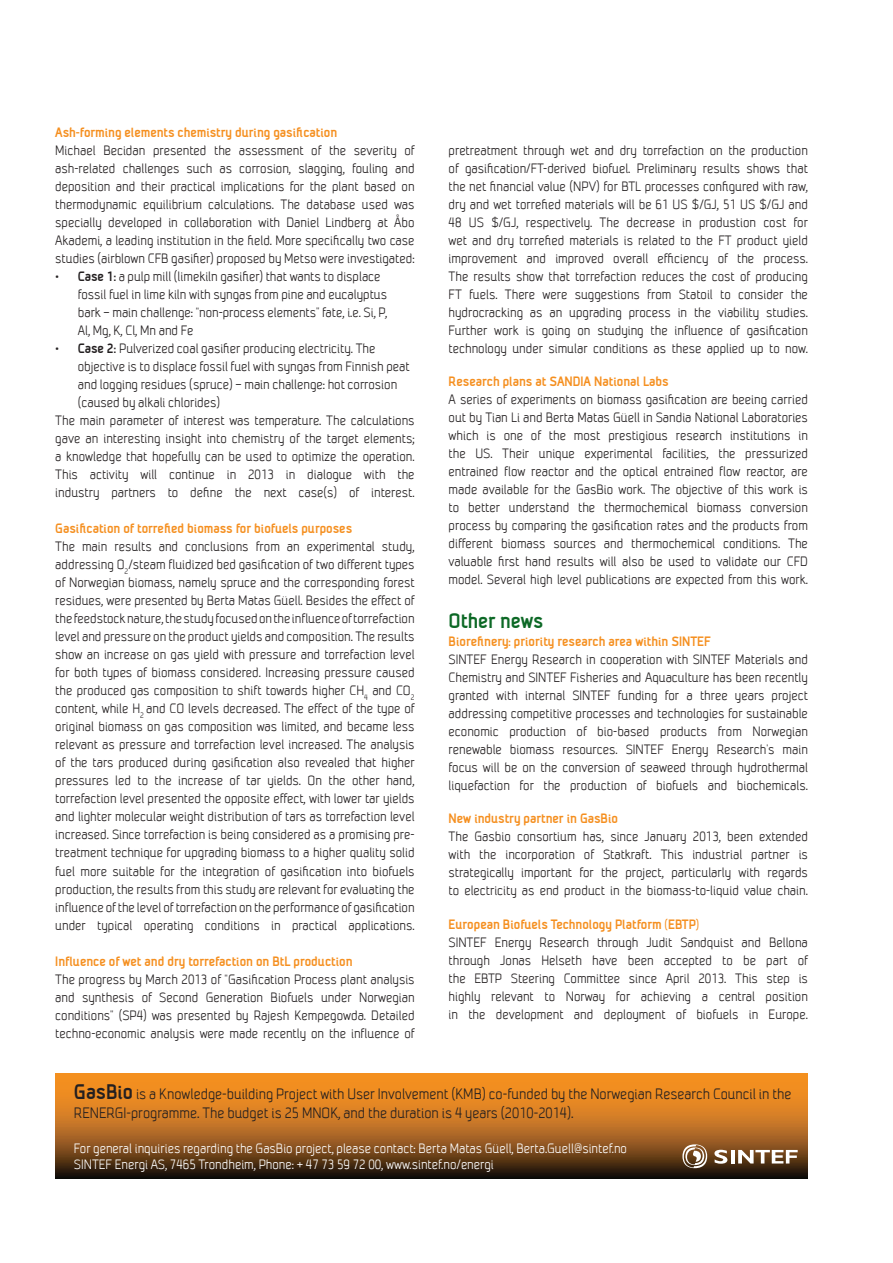
<style>
.page{position:relative;width:893px;height:1263px;background:#fff}
.page>*{position:absolute;margin:0;border:0;box-sizing:border-box;transform-origin:0 0}
.overskrift_2{font:700 21px "SINTEF";color:#0d6926}
.t1{font:15px/19.5px "SINTEF";color:#231f20}
.brødtekst{font:13.5px/18px "SINTEF";color:#231f20;text-align:justify}
.overskrift_3{font:700 13.5px "SINTEF";color:#f58f1f}
.t2{font:13.5px/16.2px "SINTEF";color:#fff}
.brødtekst-2{font:700 13.5px "SINTEF";color:#f58f1f}
.s1{font-weight:700}
.s2{font-weight:700;font-size:21px}
</style>
<div class="page">
<svg style="left:55px;top:1073px;width:753px;height:105px;background:#ac661f"></svg>
<svg style="left:682px;top:1144px;width:25px;height:24px"></svg>
<svg style="left:714px;top:1150px;width:84px;height:14px"></svg>
<p class="brødtekst-2" style="left:55px;top:125px;width:283px">Ash-forming elements chemistry during gasification</p>
<p class="brødtekst" style="left:55px;top:142px;width:361px">Michael Becidan presented the assessment of the severity of ash-related challenges such as corrosion, slagging, fouling and deposition and their practical implications for the plant based on thermodynamic equilibrium calculations. The database used was specially developed in collaboration with Daniel Lindberg at Åbo Akademi, a leading institution in the field. More specifically two case studies (airblown CFB gasifier) proposed by Metso were investigated:</p>
<p class="brødtekst" style="left:78px;top:268px;width:311px;text-align:left;text-indent:-23px">• <span class="s1">Case 1:</span> a pulp mill (limekiln gasifier) that wants to displace fossil fuel in lime kiln with syngas from pine and eucalyptus bark – main challenge: “non-process elements” fate, i.e. Si, P, Al, Mg, K, Cl, Mn and Fe</p>
<p class="brødtekst" style="left:55px;top:340px;width:322px">• <span class="s1">Case 2:</span> Pulverized coal gasifier producing electricity. The</p>
<p class="brødtekst" style="left:78px;top:358px;width:333px">objective is to displace fossil fuel with syngas from Finnish peat</p>
<p class="brødtekst" style="left:78px;top:376px;width:321px">and logging residues (spruce) – main challenge: hot corrosion (caused by alkali chlorides)</p>
<p class="brødtekst" style="left:55px;top:412px;width:361px">The main parameter of interest was temperature. The calculations gave an interesting insight into chemistry of the target elements; a knowledge that hopefully can be used to optimize the operation.<br>This activity will continue in 2013 in dialogue with the industry partners to define the next case(s) of interest.</p>
<p class="overskrift_3" style="left:55px;top:521px;width:298px">Gasification of torrefied biomass for biofuels purposes</p>
<p class="brødtekst" style="left:55px;top:538px;width:361px">The main results and conclusions from an experimental study, addressing O<sub>2</sub>/steam fluidized bed gasification of two different types of Norwegian biomass, namely spruce and the corresponding forest residues, were presented by Berta Matas Güell. Besides the effect of the feedstock nature, the study focused on the influence of torrefaction level and pressure on the product yields and composition. The results show an increase on gas yield with pressure and torrefaction level for both types of biomass considered. Increasing pressure caused the produced gas composition to shift towards higher CH<sub>4</sub> and CO<sub>2 </sub>content, while H<sub>2</sub> and CO levels decreased. The effect of the type of original biomass on gas composition was limited, and became less relevant as pressure and torrefaction level increased. The analysis of the tars produced during gasification also revealed that higher pressures led to the increase of tar yields. On the other hand, torrefaction level presented the opposite effect, with lower tar yields and lighter molecular weight distribution of tars as torrefaction level increased. Since torrefaction is being considered as a promising pre&shy;treatment technique for upgrading biomass to a higher quality solid fuel more suitable for the integration of gasification into biofuels production, the results from this study are relevant for evaluating the influence of the level of torrefaction on the performance of gasification under typical operating conditions in practical applications.</p>
<p class="overskrift_3" style="left:55px;top:953px;width:299px">Influence of wet and dry torrefaction on BtL production</p>
<p class="brødtekst" style="left:55px;top:970px;width:361px">The progress by March 2013 of “Gasification Process plant analysis and synthesis of Second Generation Biofuels under Norwegian conditions” (SP4) was presented by Rajesh Kempegowda. Detailed</p>
<p class="brødtekst" style="left:55px;top:1024px;width:361px">techno-economic analysis were made recently on the influence of</p>
<p class="brødtekst" style="left:449px;top:142px;width:361px">pretreatment through wet and dry torrefaction on the production of gasification/FT-derived biofuel. Preliminary results shows that the net financial value (NPV) for BTL processes configured with raw, dry and wet torrefied materials will be 61 US $/GJ, 51 US $/GJ and 48 US $/GJ, respectively. The decrease in produstion cost for wet and dry torrefied materials is related to the FT product yield improvement and improved overall efficiency of the process.<br>The results show that torrefaction reduces the cost of producing FT fuels. There were suggestions from Statoil to consider the hydrocracking as an upgrading process in the viability studies.<br>Further work is going on studying the influence of gasification technology under simular conditions as these applied up to now.</p>
<p class="overskrift_3" style="left:449px;top:374px;width:221px">Research plans at SANDIA National Labs</p>
<p class="brødtekst" style="left:449px;top:391px;width:361px">A series of experiments on biomass gasification are beeing carried out by Tian Li and Berta Matas Güell in Sandia National Laboratories which is one of the most prestigious research institutions in the US. Their unique experimental facilities, the pressurized entrained flow reactor and the optical entrained flow reactor, are made available for the GasBio work. The objective of this work is to better understand the thermochemical biomass conversion process by comparing the gasification rates and the products from different biomass sources and thermochemical conditions. The valuable first hand results will also be used to validate our CFD model. Several high level publications are expected from this work.</p>
<p class="overskrift_2" style="left:449px;top:608px;width:96px">Other news</p>
<p class="overskrift_3" style="left:449px;top:633px;width:264px">Biorefinery: priority research area within SINTEF</p>
<p class="brødtekst" style="left:449px;top:650px;width:361px">SINTEF Energy Research in cooperation with SINTEF Materials and Chemistry and SINTEF Fisheries and Aquaculture has been recently granted with internal SINTEF funding for a three years project addressing competitive processes and technologies for sustainable economic production of bio-based products from Norwegian renewable biomass resources. SINTEF Energy Research’s main focus will be on the conversion of seaweed through hydrothermal liquefaction for the production of biofuels and biochemicals.</p>
<p class="overskrift_3" style="left:449px;top:810px;width:171px">New industry partner in GasBio</p>
<p class="brødtekst" style="left:449px;top:827px;width:361px">The Gasbio consortium has, since January 2013, been extended with the incorporation of Statkraft. This industrial partner is strategically important for the project, particularly with regards to electricity as end product in the biomass-to-liquid value chain.</p>
<p class="overskrift_3" style="left:449px;top:917px;width:252px">European Biofuels Technology Platform (EBTP)</p>
<p class="brødtekst" style="left:449px;top:933px;width:361px">SINTEF Energy Research through Judit Sandquist and Bellona through Jonas Helseth have been accepted to be part of the EBTP Steering Committee since April 2013. This step is highly relevant to Norway for achieving a central position in the development and deployment of biofuels in Europe.</p>
<p class="t1" style="left:74px;top:1084px;width:719px"><span class="s2">GasBio</span> is a Knowledge-building Project with User Involvement (KMB) co-funded by the Norwegian Research Council in the<br>RENERGI-programme. The budget is 25 MNOK, and the duration is 4 years (2010-2014).</p>
<p class="t2" style="left:74px;top:1140px;width:555px">For general inquiries regarding the GasBio project, please contact: Berta Matas Güell, Berta.Guell@sintef.no<br>SINTEF Energi AS, 7465 Trondheim, Phone: + 47 73 59 72 00, www.sintef.no/energi</p>
</div>
